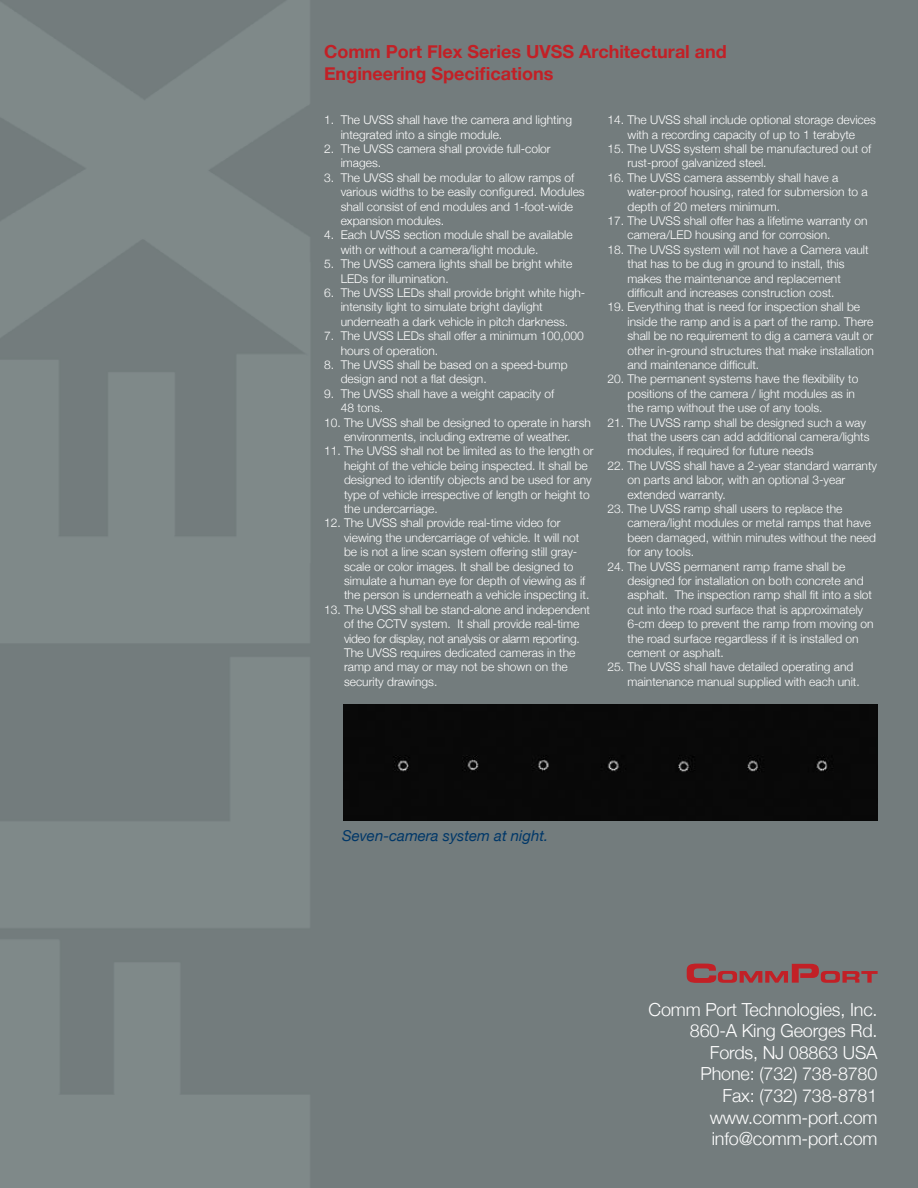
<style>
.page{position:relative;width:918px;height:1188px;background:#fff}
.page>*{position:absolute;margin:0;border:0;box-sizing:border-box;transform-origin:0 0}
.t1{font:300 18px/21.6px "Helvetica Neue";letter-spacing:-.01em;color:#fff;text-align:right}
.t2{font:700 18px/21.6px "Helvetica Neue";color:#c22026}
.t3{font:italic 15px "Helvetica Neue";color:#003768}
.t4{font:300 12px/14.4px "Helvetica Neue";color:#fff}
</style>
<div class="page">
<img style="left:0;top:0;width:918px;height:1188px">
<svg style="left:687px;top:964px;width:191px;height:19px;background:#955457"></svg>
<div style="left:344px;top:705px;width:534px;height:115px;background:#080808"></div>
<h1 class="t2" style="left:324px;top:40px;width:404px">Comm Port Flex Series UVSS Architectural and<br>Engineering Specifications</h1>
<p class="t4" style="left:341px;top:112px;width:233px;text-indent:-17px">1. The UVSS shall have the camera and lighting integrated into a single module.</p>
<p class="t4" style="left:341px;top:141px;width:212px;text-indent:-17px">2. The UVSS camera shall provide full-color images.</p>
<p class="t4" style="left:341px;top:170px;width:246px;text-indent:-17px">3. The UVSS shall be modular to allow ramps of various widths to be easily configured. Modules shall consist of end modules and 1-foot-wide expansion modules.</p>
<p class="t4" style="left:341px;top:228px;width:234px;text-indent:-17px">4. Each UVSS section module shall be available with or without a camera/light module.</p>
<p class="t4" style="left:341px;top:256px;width:233px;text-indent:-17px">5. The UVSS camera lights shall be bright white<br>LEDs for illumination.</p>
<p class="t4" style="left:341px;top:285px;width:246px;text-indent:-17px">6. The UVSS LEDs shall provide bright white high&shy;intensity light to simulate bright daylight underneath a dark vehicle in pitch darkness.</p>
<p class="t4" style="left:341px;top:328px;width:245px;text-indent:-17px">7. The UVSS LEDs shall offer a minimum 100,000 hours of operation.</p>
<p class="t4" style="left:341px;top:357px;width:229px;text-indent:-17px">8. The UVSS shall be based on a speed-bump design and not a flat design.</p>
<p class="t4" style="left:341px;top:386px;width:215px;text-indent:-17px">9. The UVSS shall have a weight capacity of<br>48 tons.</p>
<p class="t4" style="left:324px;top:415px;width:268px;text-align:center">10. The UVSS shall be designed to operate in harsh environments, including extreme of weather.</p>
<p class="t4" style="left:344px;top:444px;width:251px;text-indent:-20px">11. The UVSS shall not be limited as to the length or height of the vehicle being inspected. It shall be designed to identify objects and be used for any type of vehicle irrespective of length or height to the undercarriage.</p>
<p class="t4" style="left:344px;top:516px;width:247px;text-indent:-20px">12. The UVSS shall provide real-time video for viewing the undercarriage of vehicle. It will not be is not a line scan system offering still gray&shy;scale or color images. It shall be designed to simulate a human eye for depth of viewing as if the person is underneath a vehicle inspecting it.</p>
<p class="t4" style="left:344px;top:602px;width:247px;text-indent:-20px">13. The UVSS shall be stand-alone and independent of the CCTV system. It shall provide real-time video for display, not analysis or alarm reporting.<br>The UVSS requires dedicated cameras in the ramp and may or may not be shown on the security drawings.</p>
<p class="t4" style="left:608px;top:112px;width:270px;text-align:center">14. The UVSS shall include optional storage devices with a recording capacity of up to 1 terabyte</p>
<p class="t4" style="left:628px;top:141px;width:245px;text-indent:-20px">15. The UVSS system shall be manufactured out of rust-proof galvanized steel.</p>
<p class="t4" style="left:628px;top:170px;width:242px;text-indent:-20px">16. The UVSS camera assembly shall have a water-proof housing, rated for submersion to a depth of 20 meters minimum.</p>
<p class="t4" style="left:628px;top:213px;width:242px;text-indent:-20px">17. The UVSS shall offer has a lifetime warranty on camera/LED housing and for corrosion.</p>
<p class="t4" style="left:628px;top:242px;width:243px;text-indent:-20px">18. The UVSS system will not have a Camera vault that has to be dug in ground to install, this makes the maintenance and replacement difficult and increases construction cost.</p>
<p class="t4" style="left:628px;top:300px;width:248px;text-indent:-20px">19. Everything that is need for inspection shall be inside the ramp and is a part of the ramp. There shall be no requirement to dig a camera vault or other in-ground structures that make installation and maintenance difficult.</p>
<p class="t4" style="left:628px;top:372px;width:232px;text-indent:-20px">20. The permanent systems have the flexibility to positions of the camera / light modules as in the ramp without the use of any tools.</p>
<p class="t4" style="left:628px;top:415px;width:244px;text-indent:-20px">21. The UVSS ramp shall be designed such a way that the users can add additional camera/lights modules, if required for future needs</p>
<p class="t4" style="left:628px;top:458px;width:251px;text-indent:-20px">22. The UVSS shall have a 2-year standard warranty on parts and labor, with an optional 3-year extended warranty.</p>
<p class="t4" style="left:628px;top:501px;width:250px;text-indent:-20px">23. The UVSS ramp shall users to replace the camera/light modules or metal ramps that have been damaged, within minutes without the need for any tools.</p>
<p class="t4" style="left:628px;top:559px;width:248px;text-indent:-20px">24. The UVSS permanent ramp frame shall be designed for installation on both concrete and asphalt. The inspection ramp shall fit into a slot cut into the road surface that is approximately 6-cm deep to prevent the ramp from moving on the road surface regardless if it is installed on cement or asphalt.</p>
<p class="t4" style="left:628px;top:660px;width:234px;text-indent:-20px">25. The UVSS shall have detailed operating and maintenance manual supplied with each unit.</p>
<p class="t3" style="left:342px;top:826px;width:208px">Seven-camera system at night.</p>
<h1 class="t1" style="left:649px;top:998px;width:230px">Comm Port Technologies, Inc.<br>860-A King Georges Rd.<br>Fords, NJ 08863 USA<br>Phone: (732) 738-8780<br>Fax: (732) 738-8781 www.comm-port.com info@comm-port.com</h1>
</div>
